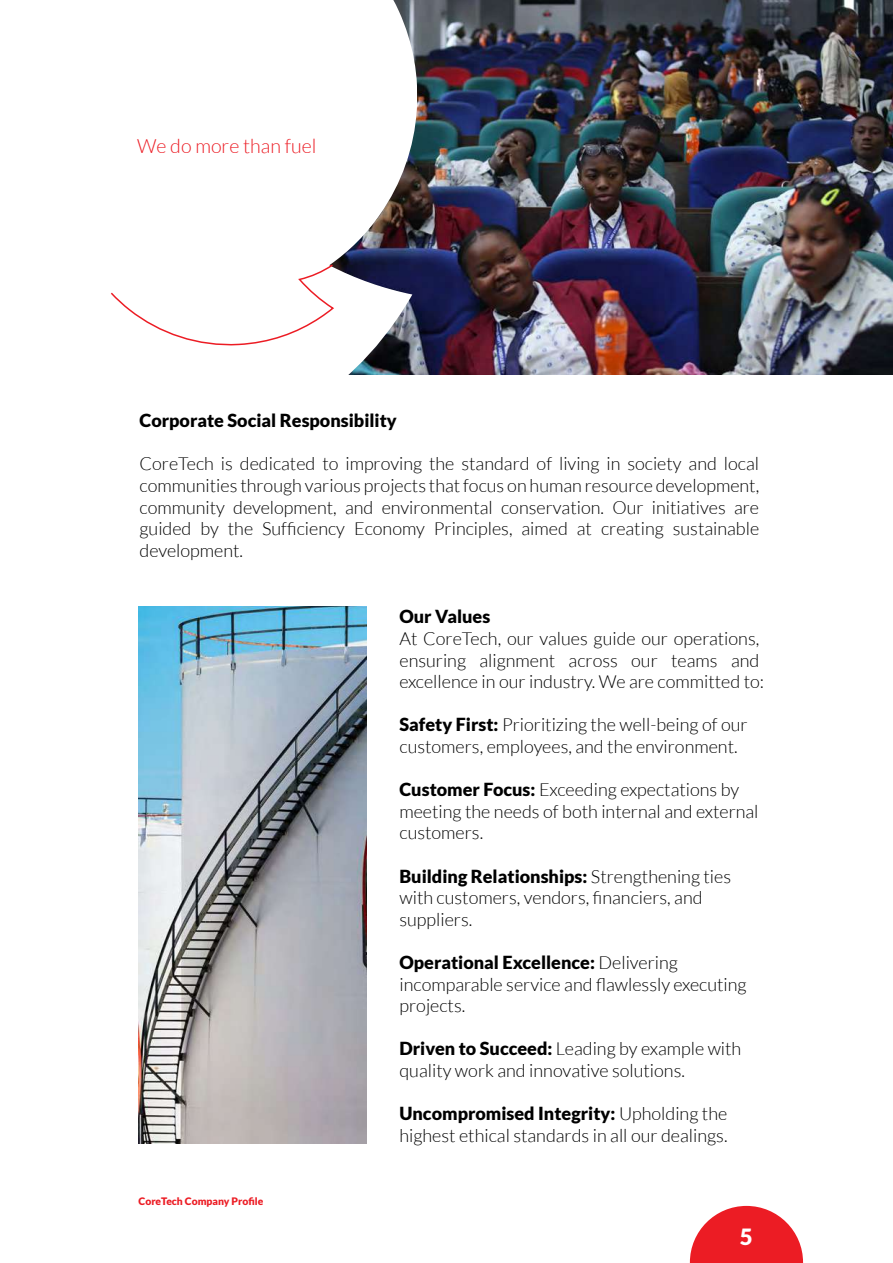
<style>
.page{position:relative;width:893px;height:1263px;background:#fff}
.page>*{position:absolute;margin:0;border:0;box-sizing:border-box;transform-origin:0 0}
.t1{font:900 22.35px "Lato";color:#fff}
.t2{font:300 19.65px "Lato";color:#ec1c24}
.t3{font:300 18px/21.6px "Lato";color:#000}
.t4{font:900 18px "Lato";color:#000}
.t5{font:900 10.35px "Lato";color:#ec1c24}
.s1{font-weight:900}
</style>
<div class="page">
<img style="left:417px;top:0;width:476px;height:375px">
<svg style="left:690px;top:1206px;width:113px;height:57px"></svg>
<img style="left:138px;top:606px;width:228px;height:537px">
<svg style="left:332px;top:0;width:85px;height:375px"></svg>
<svg style="left:111px;top:263px;width:224px;height:84px"></svg>
<p class="t2" style="left:137px;top:135px;width:181px">We do more than fuel</p>
<p class="t4" style="left:140px;top:410px;width:259px">Corporate Social Responsibility</p>
<p class="t3" style="left:140px;top:453px;width:621px;text-align:justify">CoreTech is dedicated to improving the standard of living in society and local communities through various projects that focus on human resource development, community development, and environmental conservation. Our initiatives are guided by the Sufficiency Economy Principles, aimed at creating sustainable development.</p>
<p class="t5" style="left:139px;top:1195px;width:126px">CoreTech Company Profile</p>
<p class="t4" style="left:399px;top:606px;width:92px">Our Values</p>
<p class="t3" style="left:399px;top:628px;width:366px">At CoreTech, our values guide our operations, ensuring alignment across our teams and excellence in our industry. We are committed to:</p>
<p class="t3" style="left:399px;top:714px;width:350px"><span class="s1">Safety First:</span> Prioritizing the well-being of our customers, employees, and the environment.</p>
<p class="t3" style="left:399px;top:779px;width:361px"><span class="s1">Customer Focus:</span> Exceeding expectations by meeting the needs of both internal and external customers.</p>
<p class="t3" style="left:399px;top:865px;width:333px"><span class="s1">Building Relationships:</span> Strengthening ties with customers, vendors, financiers, and suppliers.</p>
<p class="t3" style="left:399px;top:952px;width:349px"><span class="s1">Operational Excellence:</span> Delivering incomparable service and flawlessly executing projects.</p>
<p class="t3" style="left:399px;top:1038px;width:343px"><span class="s1">Driven to Succeed:</span> Leading by example with quality work and innovative solutions.</p>
<p class="t3" style="left:399px;top:1103px;width:330px"><span class="s1">Uncompromised Integrity:</span> Upholding the highest ethical standards in all our dealings.</p>
<p class="t1" style="left:740px;top:1224px;width:14px">5</p>
</div>
